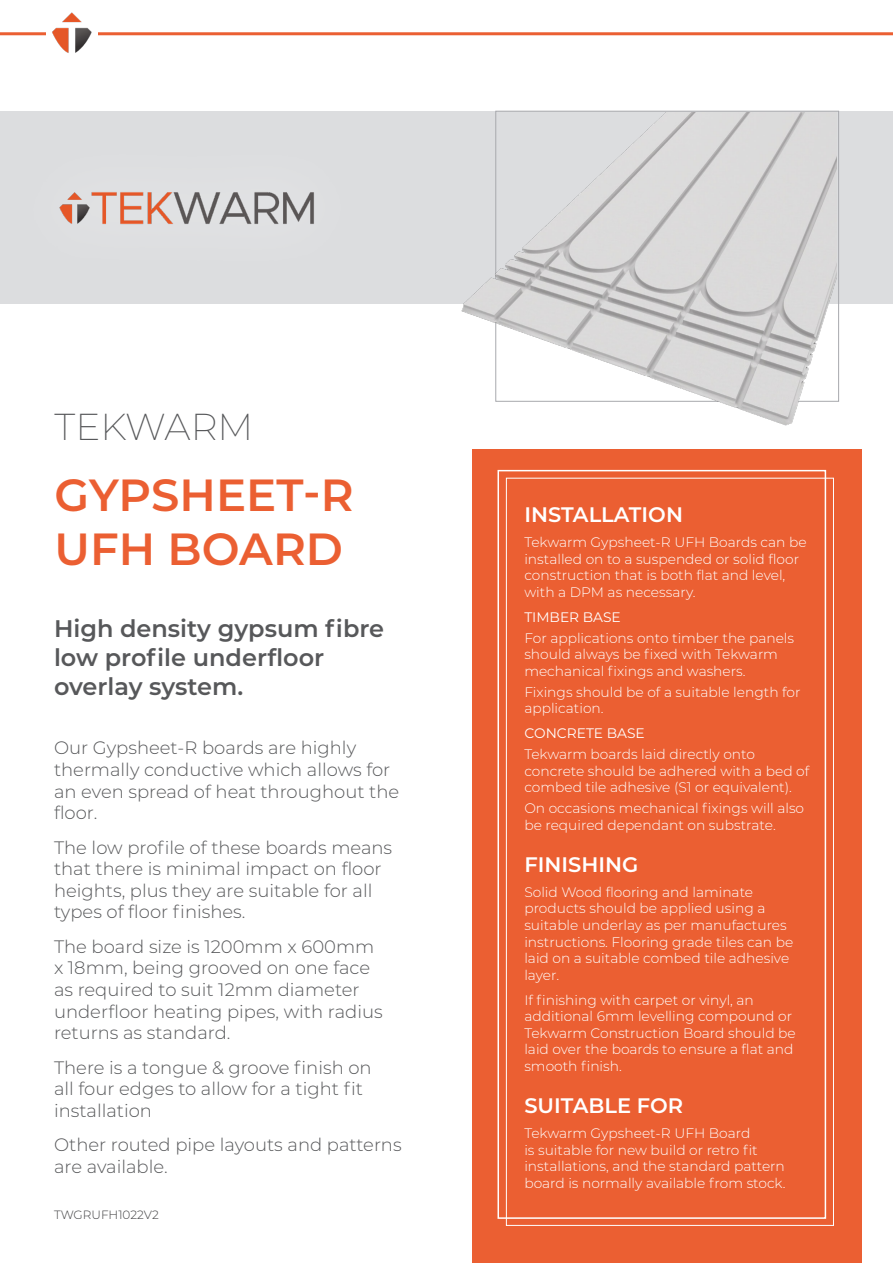
<style>
.page{position:relative;width:893px;height:1263px;background:#fff}
.page>*{position:absolute;margin:0;border:0;box-sizing:border-box;transform-origin:0 0}
.t1{font:600 45px/54px "Montserrat";color:#eb5f32}
.t2{font:200 37.5px "Montserrat";color:#57585a}
.t3{font:600 24px/28.8px "Montserrat";color:#57585a}
.t4{font:600 21px "Montserrat";color:#fff}
.t5{font:300 18px/21.6px "Montserrat";color:#57585a}
.t6{font:300 13.8px/16.5px "Montserrat";color:#fff}
.t7{font:13.8px "Montserrat";color:#fff}
.t8{font:300 12px "Montserrat";color:#3e3e3f}
</style>
<div class="page">
<div style="left:472px;top:449px;width:389px;height:814px;background:#eb5f32"></div>
<div style="left:0;top:112px;width:893px;height:192px;background:#dcdddf"></div>
<hr style="left:0;top:32px;width:893px;height:3px;background:#eb5f32">
<img style="left:47px;top:12px;width:51px;height:41px">
<div style="left:497px;top:470px;width:329px;height:749px;border:2px solid #fff"></div>
<img style="left:59px;top:192px;width:255px;height:32px">
<img style="left:461px;top:113px;width:376px;height:371px">
<p class="t2" style="left:55px;top:402px;width:200px">TEKWARM</p>
<p class="t1" style="left:55px;top:466px;width:301px">GYPSHEET-R<br>UFH BOARD</p>
<p class="t3" style="left:54px;top:613px;width:332px">High density gypsum fibre low profile underfloor overlay system.</p>
<p class="t5" style="left:54px;top:737px;width:347px">Our Gypsheet-R boards are highly thermally conductive which allows for an even spread of heat throughout the floor.</p>
<p class="t5" style="left:54px;top:836px;width:340px">The low profile of these boards means that there is minimal impact on floor heights, plus they are suitable for all types of floor finishes.</p>
<p class="t5" style="left:54px;top:935px;width:330px">The board size is 1200mm x 600mm x 18mm, being grooved on one face as required to suit 12mm diameter underfloor heating pipes, with radius returns as standard.</p>
<p class="t5" style="left:54px;top:1056px;width:319px">There is a tongue &amp; groove finish on all four edges to allow for a tight fit installation</p>
<p class="t5" style="left:54px;top:1133px;width:349px">Other routed pipe layouts and patterns are available.</p>
<p class="t8" style="left:54px;top:1207px;width:106px">TWGRUFH1022V2</p>
<p class="t4" style="left:524px;top:500px;width:160px">INSTALLATION</p>
<p class="t6" style="left:524px;top:534px;width:284px">Tekwarm Gypsheet-R UFH Boards can be installed on to a suspended or solid floor construction that is both flat and level, with a DPM as necessary.</p>
<p class="t7" style="left:524px;top:607px;width:98px">TIMBER BASE</p>
<p class="t6" style="left:524px;top:629px;width:271px">For applications onto timber the panels should always be fixed with Tekwarm mechanical fixings and washers.</p>
<p class="t6" style="left:524px;top:683px;width:278px">Fixings should be of a suitable length for application.</p>
<p class="t7" style="left:524px;top:724px;width:122px">CONCRETE BASE</p>
<p class="t6" style="left:524px;top:745px;width:286px">Tekwarm boards laid directly onto concrete should be adhered with a bed of combed tile adhesive (S1 or equivalent).</p>
<p class="t6" style="left:524px;top:799px;width:281px">On occasions mechanical fixings will also be required dependant on substrate.</p>
<p class="t4" style="left:524px;top:849px;width:115px">FINISHING</p>
<p class="t6" style="left:524px;top:883px;width:270px">Solid Wood flooring and laminate products should be applied using a suitable underlay as per manufactures instructions. Flooring grade tiles can be laid on a suitable combed tile adhesive layer.</p>
<p class="t6" style="left:524px;top:991px;width:273px">If finishing with carpet or vinyl, an additional 6mm levelling compound or Tekwarm Construction Board should be laid over the boards to ensure a flat and smooth finish.</p>
<p class="t4" style="left:524px;top:1091px;width:160px">SUITABLE FOR</p>
<p class="t6" style="left:524px;top:1125px;width:263px">Tekwarm Gypsheet-R UFH Board<br>is suitable for new build or retro fit installations, and the standard pattern board is normally available from stock.</p>
</div>
